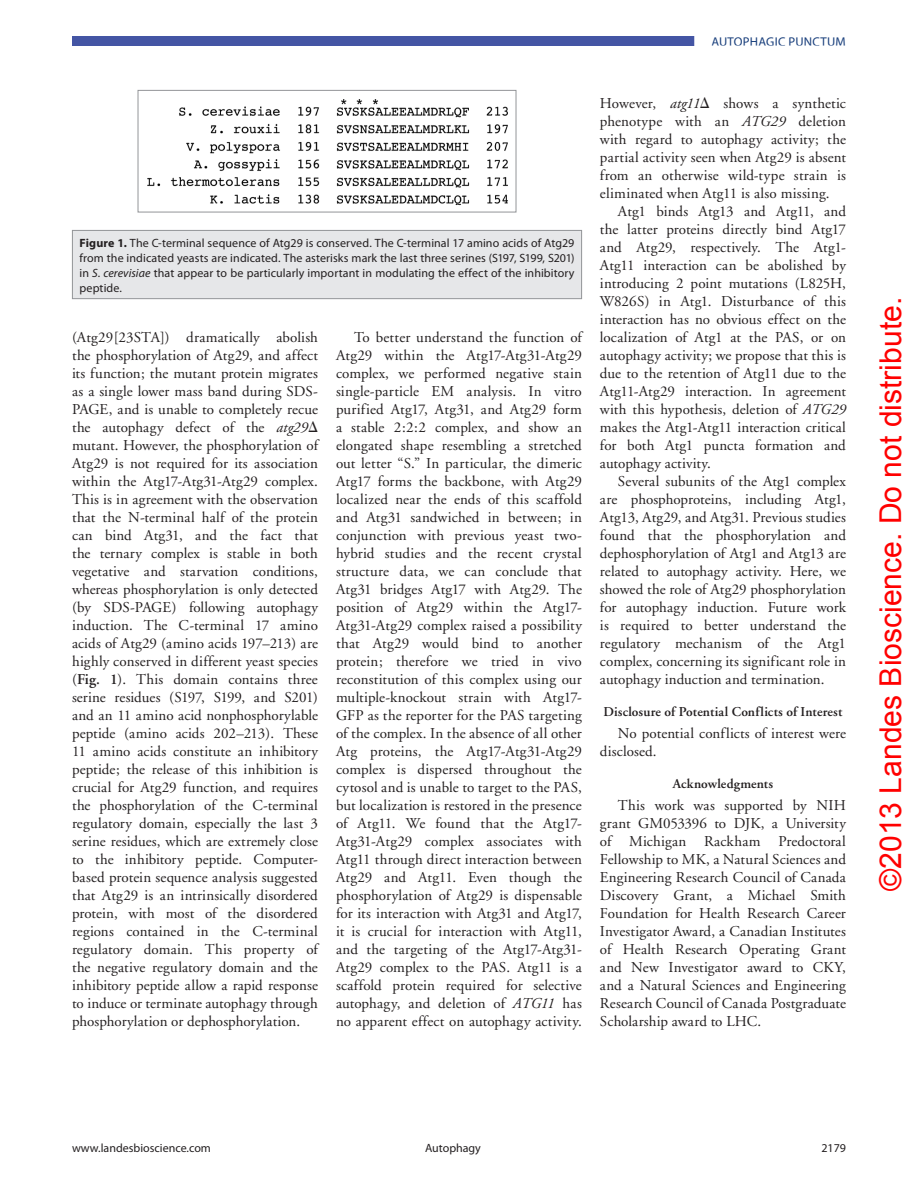
<style>
.page{position:relative;width:918px;height:1188px;background:#fff}
.page>*{position:absolute;margin:0;border:0;box-sizing:border-box;transform-origin:0 0}
.t1{font:30.15px "Arial";color:#f00}
.t2{font:15px/18px "Adobe Garamond";letter-spacing:.01em;color:#231f20;text-align:justify}
.t3{font:600 13.5px "Adobe Garamond";letter-spacing:.01em;color:#231f20}
.t4{font:12.75px "Myriad Pro";letter-spacing:.02em;color:#193f7c}
.t5{font:12px/15px "Myriad Pro";letter-spacing:.005em;color:#231f20;text-align:justify}
.s1{font-weight:700}
.s2{font-style:italic}
.s3{font-family:"Universal Std Greekw Math Pi"}
.s4{font-weight:600}
</style>
<div class="page">
<div style="left:72px;top:36px;width:774px;height:10px;background:#4455a4"></div>
<div style="left:694px;top:36px;width:152px;height:10px;background:#fff"></div>
<div style="left:72px;top:230px;width:510px;height:69px;background:#e6e7e9"></div>
<div style="left:72px;top:230px;width:510px;height:69px;border:1px solid #939598"></div>
<img style="left:147px;top:99px;width:361px;height:107px">
<div style="left:138px;top:90px;width:378px;height:122px;border:1px solid #939598"></div>
<p class="t4" style="left:711px;top:33px;width:136px">Autophagic Punctum</p>
<p class="t5" style="left:80px;top:235px;width:497px"><span class="s1">Figure 1.</span> The C-terminal sequence of Atg29 is conserved. The C-terminal 17 amino acids of Atg29 from the indicated yeasts are indicated. The asterisks mark the last three serines (S197, S199, S201) in <span class="s2">S. cerevisiae</span> that appear to be particularly important in modulating the effect of the inhibitory peptide.</p>
<p class="t2" style="left:72px;top:329px;width:248px">(Atg29[23STA]) dramatically abolish the phosphorylation of Atg29, and affect its function; the mutant protein migrates as a single lower mass band during SDS-PAGE, and is unable to completely recue the autophagy defect of the <span class="s2">atg29</span><span class="s3">Δ </span>mutant. However, the phosphorylation of Atg29 is not required for its association within the Atg17-Atg31-Atg29 complex.<br>This is in agreement with the observation that the N-terminal half of the protein can bind Atg31, and the fact that the ternary complex is stable in both vegetative and starvation conditions, whereas phosphorylation is only detected (by SDS-PAGE) following autophagy induction. The C-terminal 17 amino acids of Atg29 (amino acids 197–213) are highly conserved in different yeast species (<span class="s4">Fig. 1</span>). This domain contains three serine residues (S197, S199, and S201) and an 11 amino acid nonphosphorylable peptide (amino acids 202–213). These 11 amino acids constitute an inhibitory peptide; the release of this inhibition is crucial for Atg29 function, and requires the phosphorylation of the C-terminal regulatory domain, especially the last 3 serine residues, which are extremely close to the inhibitory peptide. Computer&shy;based protein sequence analysis suggested that Atg29 is an intrinsically disordered protein, with most of the disordered regions contained in the C-terminal regulatory domain. This property of the negative regulatory domain and the inhibitory peptide allow a rapid response to induce or terminate autophagy through phosphorylation or dephosphorylation.</p>
<p class="t2" style="left:336px;top:329px;width:248px;text-indent:18px">To better understand the function of Atg29 within the Atg17-Atg31-Atg29 complex, we performed negative stain single-particle EM analysis. In vitro purified Atg17, Atg31, and Atg29 form a stable 2:2:2 complex, and show an elongated shape resembling a stretched out letter “S.” In particular, the dimeric Atg17 forms the backbone, with Atg29 localized near the ends of this scaffold and Atg31 sandwiched in between; in conjunction with previous yeast two&shy;hybrid studies and the recent crystal structure data, we can conclude that Atg31 bridges Atg17 with Atg29. The position of Atg29 within the Atg17- Atg31-Atg29 complex raised a possibility that Atg29 would bind to another protein; therefore we tried in vivo reconstitution of this complex using our multiple-knockout strain with Atg17- GFP as the reporter for the PAS targeting of the complex. In the absence of all other Atg proteins, the Atg17-Atg31-Atg29 complex is dispersed throughout the cytosol and is unable to target to the PAS, but localization is restored in the presence of Atg11. We found that the Atg17- Atg31-Atg29 complex associates with Atg11 through direct interaction between Atg29 and Atg11. Even though the phosphorylation of Atg29 is dispensable for its interaction with Atg31 and Atg17, it is crucial for interaction with Atg11, and the targeting of the Atg17-Atg31- Atg29 complex to the PAS. Atg11 is a scaffold protein required for selective autophagy, and deletion of <span class="s2">ATG11</span> has no apparent effect on autophagy activity.</p>
<p class="t2" style="left:600px;top:95px;width:248px">However, <span class="s2">atg11</span><span class="s3">Δ</span> shows a synthetic phenotype with an <span class="s2">ATG29</span> deletion with regard to autophagy activity; the partial activity seen when Atg29 is absent from an otherwise wild-type strain is eliminated when Atg11 is also missing.</p>
<p class="t2" style="left:600px;top:203px;width:248px;text-indent:18px">Atg1 binds Atg13 and Atg11, and the latter proteins directly bind Atg17 and Atg29, respectively. The Atg1- Atg11 interaction can be abolished by introducing 2 point mutations (L825H, W826S) in Atg1. Disturbance of this interaction has no obvious effect on the localization of Atg1 at the PAS, or on autophagy activity; we propose that this is due to the retention of Atg11 due to the Atg11-Atg29 interaction. In agreement with this hypothesis, deletion of <span class="s2">ATG29 </span>makes the Atg1-Atg11 interaction critical for both Atg1 puncta formation and autophagy activity.</p>
<p class="t2" style="left:600px;top:473px;width:248px;text-indent:18px">Several subunits of the Atg1 complex are phosphoproteins, including Atg1, Atg13, Atg29, and Atg31. Previous studies found that the phosphorylation and dephosphorylation of Atg1 and Atg13 are related to autophagy activity. Here, we showed the role of Atg29 phosphorylation for autophagy induction. Future work is required to better understand the regulatory mechanism of the Atg1 complex, concerning its significant role in autophagy induction and termination.</p>
<p class="t3" style="left:603px;top:704px;width:240px">Disclosure of Potential Conflicts of Interest</p>
<p class="t2" style="left:600px;top:725px;width:247px;text-indent:18px">No potential conflicts of interest were disclosed.</p>
<p class="t3" style="left:673px;top:776px;width:102px">Acknowledgments</p>
<p class="t2" style="left:600px;top:797px;width:248px;text-indent:18px">This work was supported by NIH grant GM053396 to DJK, a University of Michigan Rackham Predoctoral Fellowship to MK, a Natural Sciences and Engineering Research Council of Canada Discovery Grant, a Michael Smith Foundation for Health Research Career Investigator Award, a Canadian Institutes of Health Research Operating Grant and New Investigator award to CKY, and a Natural Sciences and Engineering Research Council of Canada Postgraduate Scholarship award to LHC.</p>
<h1 class="t1" style="left:871px;top:891px;width:595px;rotate:-90deg">©2013 Landes Bioscience. Do not distribute.</h1>
<p class="t5" style="left:72px;top:1140px;width:140px">www.landesbioscience.com</p>
<p class="t5" style="left:425px;top:1140px;width:57px">Autophagy</p>
<p class="t5" style="left:821px;top:1140px;width:26px">2179</p>
</div>
